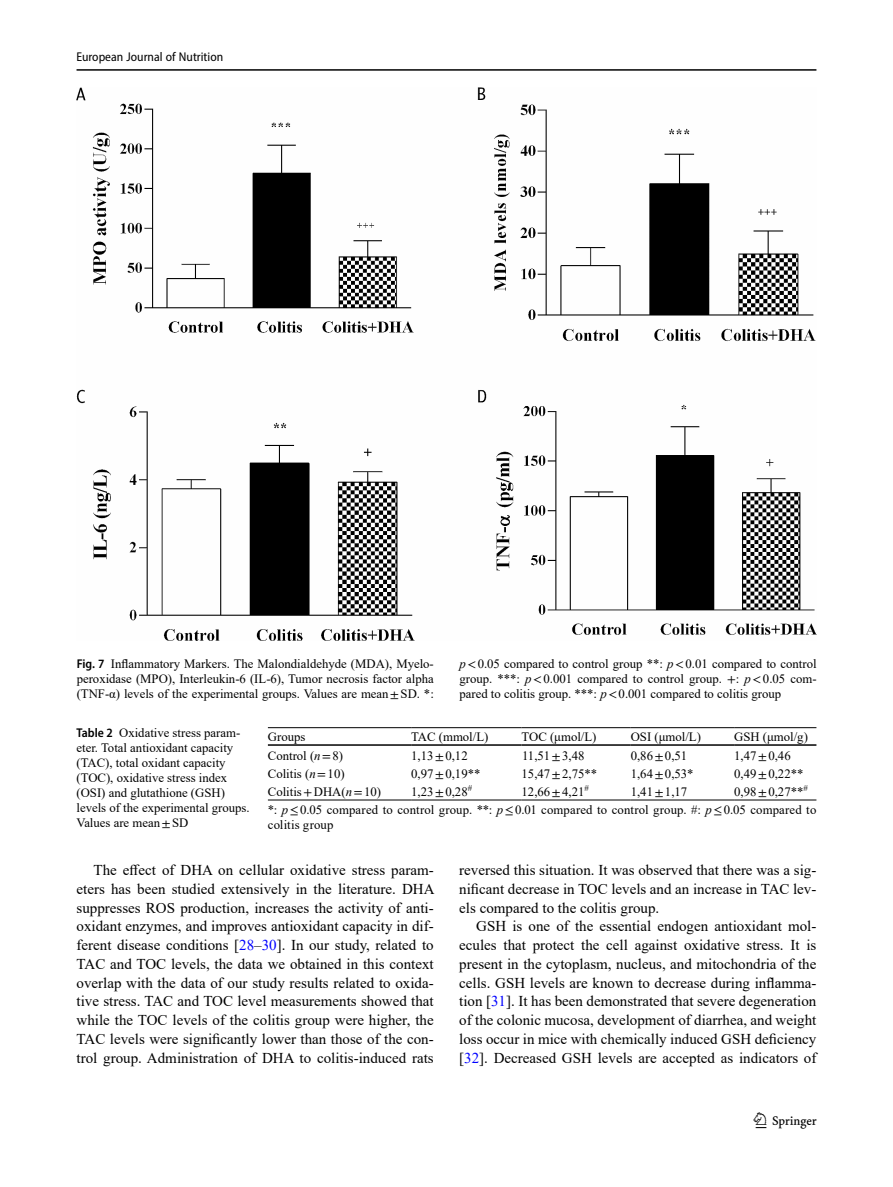
<style>
.page{position:relative;width:893px;height:1187px;background:#fff}
.page>*{position:absolute;margin:0;border:0;box-sizing:border-box;transform-origin:0 0}
.t1{font:22.5px "Springnew";color:#000}
.Body_Text_Indent{font:15px/18.8px "Times New Roman";color:#000;text-align:justify}
.Figure_Caption{font:12.75px/15px "Times New Roman";color:#000;text-align:justify}
.Table_Caption_Side{font:12.75px/15px "Times New Roman";color:#000}
.Table_Body{font:12.75px "Times New Roman";color:#000}
.Table_Footnote{font:12.75px/15px "Times New Roman";letter-spacing:.01em;color:#000}
.Table_Head{font:12.75px "Times New Roman";color:#000}
.t2{font:semi-condensed 12.75px "Myriad Pro";color:#000}
.s1{font-family:"Myriad Pro";font-weight:600;font-stretch:semi-condensed}
.s2{font-family:"STIX"}
.s3{font-style:italic}
.s4{color:#00f}
</style>
<div class="page">
<hr style="left:77px;top:69px;width:739px;height:2px;background:#000">
<hr style="left:268px;top:744px;width:143px;height:1px;background:#000">
<hr style="left:411px;top:727px;width:111px;height:1px;background:#000">
<hr style="left:411px;top:744px;width:111px;height:1px;background:#000">
<hr style="left:522px;top:727px;width:109px;height:1px;background:#000">
<hr style="left:522px;top:744px;width:109px;height:1px;background:#000">
<hr style="left:631px;top:727px;width:103px;height:1px;background:#000">
<hr style="left:631px;top:744px;width:103px;height:1px;background:#000">
<hr style="left:734px;top:727px;width:82px;height:1px;background:#000">
<hr style="left:734px;top:744px;width:82px;height:1px;background:#000">
<hr style="left:411px;top:799px;width:111px;height:1px;background:#000">
<hr style="left:522px;top:799px;width:109px;height:1px;background:#000">
<hr style="left:631px;top:799px;width:103px;height:1px;background:#000">
<hr style="left:734px;top:799px;width:82px;height:1px;background:#000">
<hr style="left:268px;top:799px;width:143px;height:1px;background:#000">
<hr style="left:268px;top:727px;width:143px;height:1px;background:#000">
<img style="left:77px;top:87px;width:740px;height:553px">
<p class="t2" style="left:77px;top:49px;width:148px">European Journal of Nutrition</p>
<p class="Figure_Caption" style="left:77px;top:655px;width:359px"><span class="s1">Fig. 7</span> Inflammatory Markers. The Malondialdehyde (MDA), Myelo&shy;peroxidase (MPO), Interleukin-6 (IL-6), Tumor necrosis factor alpha (TNF-α) levels of the experimental groups. Values are mean<span class="s2">±</span>SD. *:</p>
<p class="Figure_Caption" style="left:459px;top:655px;width:359px"><span class="s3">p</span><span class="s2">&lt;</span>0.05 compared to control group **: <span class="s3">p</span><span class="s2">&lt;</span>0.01 compared to control group. ***: <span class="s3">p</span><span class="s2">&lt;</span>0.001 compared to control group. <span class="s2">+</span>: <span class="s3">p</span><span class="s2">&lt;</span>0.05 com&shy;pared to colitis group. ***: <span class="s3">p</span><span class="s2">&lt;</span>0.001 compared to colitis group</p>
<p class="Table_Caption_Side" style="left:77px;top:725px;width:175px"><span class="s1">Table 2</span> Oxidative stress param&shy;eter. Total antioxidant capacity (TAC), total oxidant capacity (TOC), oxidative stress index (OSI) and glutathione (GSH) levels of the experimental groups.<br>Values are mean<span class="s2">±</span>SD</p>
<p class="Table_Head" style="left:268px;top:727px;width:39px">Groups</p>
<p class="Table_Head" style="left:411px;top:727px;width:79px">TAC (mmol/L)</p>
<p class="Table_Head" style="left:522px;top:727px;width:76px">TOC (μmol/L)</p>
<p class="Table_Head" style="left:631px;top:727px;width:72px">OSI (μmol/L)</p>
<p class="Table_Head" style="left:734px;top:727px;width:75px">GSH (μmol/g)</p>
<p class="Table_Body" style="left:268px;top:746px;width:77px">Control (<span class="s3">n</span><span class="s2">=</span>8)</p>
<p class="Table_Body" style="left:411px;top:746px;width:58px">1,13<span class="s2">±</span>0,12</p>
<p class="Table_Body" style="left:522px;top:746px;width:64px">11,51<span class="s2">±</span>3,48</p>
<p class="Table_Body" style="left:631px;top:746px;width:58px">0,86<span class="s2">±</span>0,51</p>
<p class="Table_Body" style="left:734px;top:746px;width:58px">1,47<span class="s2">±</span>0,46</p>
<p class="Table_Body" style="left:268px;top:764px;width:78px">Colitis (<span class="s3">n</span><span class="s2">=</span>10)</p>
<p class="Table_Body" style="left:411px;top:764px;width:71px">0,97<span class="s2">±</span>0,19**</p>
<p class="Table_Body" style="left:522px;top:764px;width:77px">15,47<span class="s2">±</span>2,75**</p>
<p class="Table_Body" style="left:631px;top:764px;width:64px">1,64<span class="s2">±</span>0,53*</p>
<p class="Table_Body" style="left:734px;top:764px;width:71px">0,49<span class="s2">±</span>0,22**</p>
<p class="Table_Body" style="left:268px;top:782px;width:115px">Colitis<span class="s2">+</span>DHA(<span class="s3">n</span><span class="s2">=</span>10)</p>
<p class="Table_Body" style="left:411px;top:782px;width:63px">1,23<span class="s2">±</span>0,28<sup>#</sup></p>
<p class="Table_Body" style="left:522px;top:782px;width:69px">12,66<span class="s2">±</span>4,21<sup>#</sup></p>
<p class="Table_Body" style="left:631px;top:782px;width:58px">1,41<span class="s2">±</span>1,17</p>
<p class="Table_Body" style="left:734px;top:782px;width:75px">0,98<span class="s2">±</span>0,27**<sup>#</sup></p>
<p class="Table_Footnote" style="left:268px;top:801px;width:550px">*: <span class="s3">p</span><span class="s2">≤</span>0.05 compared to control group. **: <span class="s3">p</span><span class="s2">≤</span>0.01 compared to control group. #: <span class="s3">p</span><span class="s2">≤</span>0.05 compared to colitis group</p>
<p class="Body_Text_Indent" style="left:77px;top:860px;width:359px;text-indent:17px">The effect of DHA on cellular oxidative stress param&shy;eters has been studied extensively in the literature. DHA suppresses ROS production, increases the activity of anti&shy;oxidant enzymes, and improves antioxidant capacity in dif&shy;ferent disease conditions [<span class="s4">28</span>–<span class="s4">30</span>]. In our study, related to TAC and TOC levels, the data we obtained in this context overlap with the data of our study results related to oxida&shy;tive stress. TAC and TOC level measurements showed that while the TOC levels of the colitis group were higher, the TAC levels were significantly lower than those of the con&shy;trol group. Administration of DHA to colitis-induced rats</p>
<p class="Body_Text_Indent" style="left:459px;top:860px;width:359px">reversed this situation. It was observed that there was a sig&shy;nificant decrease in TOC levels and an increase in TAC lev&shy;els compared to the colitis group.</p>
<p class="Body_Text_Indent" style="left:459px;top:916px;width:359px;text-indent:17px">GSH is one of the essential endogen antioxidant mol&shy;ecules that protect the cell against oxidative stress. It is present in the cytoplasm, nucleus, and mitochondria of the cells. GSH levels are known to decrease during inflamma&shy;tion [<span class="s4">31</span>]. It has been demonstrated that severe degeneration of the colonic mucosa, development of diarrhea, and weight loss occur in mice with chemically induced GSH deficiency [<span class="s4">32</span>]. Decreased GSH levels are accepted as indicators of</p>
<h1 class="t1" style="left:756px;top:1107px;width:63px">1 3</h1>
</div>
